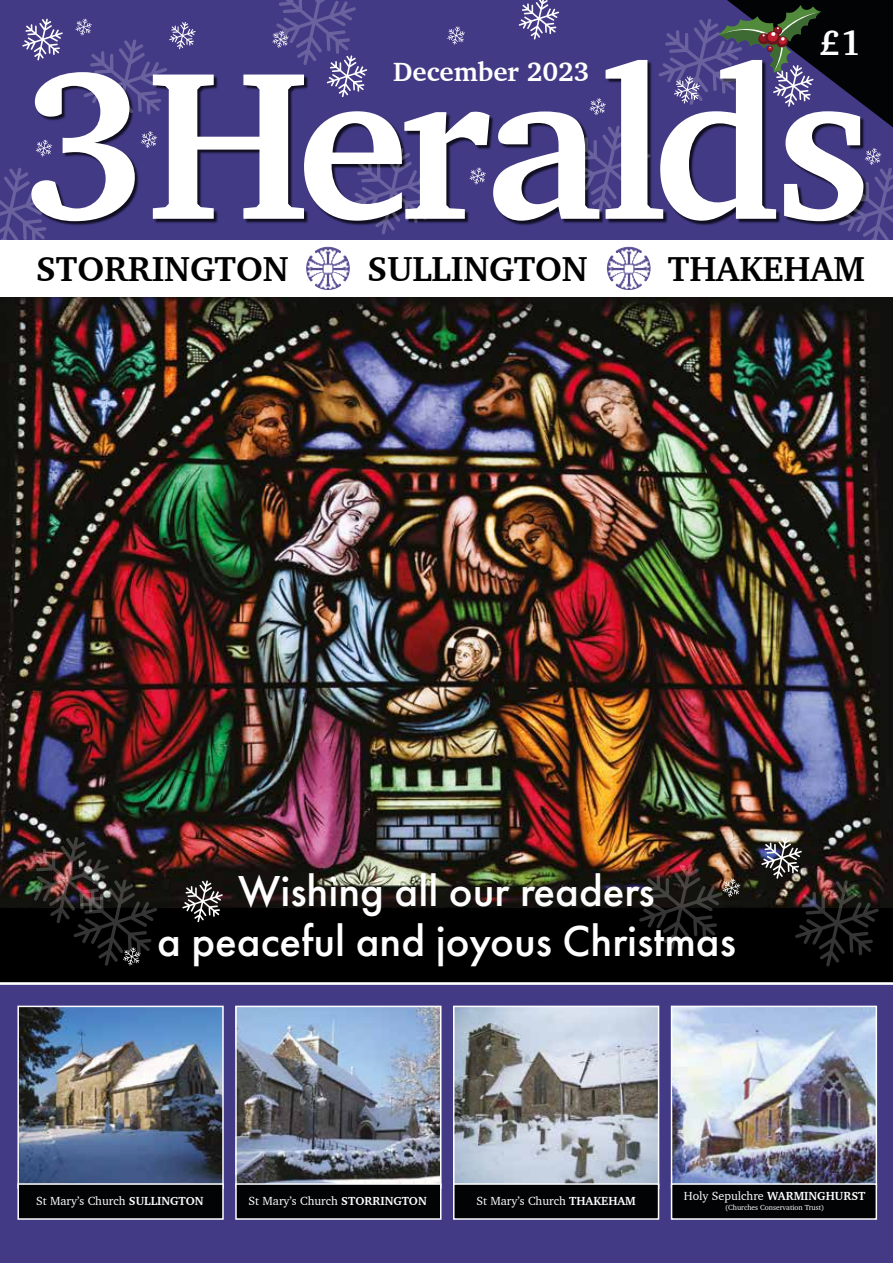
<style>
.page{position:relative;width:893px;height:1263px;background:#fff}
.page>*{position:absolute;margin:0;border:0;box-sizing:border-box;transform-origin:0 0}
.t1{font:700 214.95px "Charter BT";letter-spacing:-.025em;color:#fff}
.t2{font:500 45px/49.9px "Futura PT";color:#fff;text-align:center}
.t3{font:700 35.7px "Charter BT";color:#fff}
.t4{font:700 35.55px "Charter BT";color:#000}
.t5{font:700 27px "Charter BT";color:#fff}
.t6{font:12px "Charter BT";color:#fff}
.t7{font:7.5px "Charter BT";letter-spacing:-.005em;color:#fff}
.s1{font-weight:700}
</style>
<div class="page">
<div style="left:0;top:277px;width:893px;height:764px;background:#000"></div>
<img style="left:0;top:297px;width:893px;height:611px">
<div style="left:0;top:0;width:893px;height:242px;background:#423a85"></div>
<div style="left:33px;top:61px;width:835px;height:165px;background:#000;opacity:.75"></div>
<div style="left:0;top:240px;width:893px;height:57px;background:#fff"></div>
<img style="left:315px;top:247px;width:13px;height:17px">
<img style="left:615px;top:247px;width:14px;height:17px">
<svg style="left:22px;top:19px;width:41px;height:41px"></svg>
<svg style="left:519px;top:0;width:40px;height:40px"></svg>
<svg style="left:447px;top:26px;width:18px;height:19px"></svg>
<svg style="left:36px;top:140px;width:16px;height:17px"></svg>
<svg style="left:589px;top:98px;width:17px;height:17px"></svg>
<svg style="left:469px;top:168px;width:17px;height:16px"></svg>
<svg style="left:75px;top:19px;width:121px;height:129px"></svg>
<svg style="left:658px;top:0;width:235px;height:127px"></svg>
<svg style="left:272px;top:0;width:95px;height:97px"></svg>
<svg style="left:567px;top:126px;width:84px;height:86px"></svg>
<svg style="left:0;top:168px;width:52px;height:72px"></svg>
<svg style="left:839px;top:148px;width:54px;height:92px"></svg>
<svg style="left:350px;top:148px;width:84px;height:86px"></svg>
<div style="left:0;top:982px;width:893px;height:281px;background:#423a85"></div>
<img style="left:674px;top:1009px;width:200px;height:174px">
<div style="left:671px;top:1006px;width:206px;height:183px;border:2px solid #fff"></div>
<img style="left:456px;top:1009px;width:200px;height:174px">
<div style="left:453px;top:1006px;width:206px;height:183px;border:2px solid #fff"></div>
<img style="left:238px;top:1009px;width:200px;height:174px">
<div style="left:235px;top:1006px;width:206px;height:183px;border:2px solid #fff"></div>
<img style="left:20px;top:1009px;width:201px;height:174px">
<div style="left:17px;top:1006px;width:207px;height:183px;border:2px solid #fff"></div>
<div style="left:17px;top:1183px;width:207px;height:37px;background:#020304;border:2px solid #fff"></div>
<div style="left:235px;top:1183px;width:206px;height:37px;background:#020304;border:2px solid #fff"></div>
<div style="left:453px;top:1183px;width:206px;height:37px;background:#020304;border:2px solid #fff"></div>
<div style="left:671px;top:1183px;width:206px;height:37px;background:#020304;border:2px solid #fff"></div>
<img style="left:25px;top:837px;width:132px;height:129px">
<svg style="left:182px;top:880px;width:41px;height:42px"></svg>
<img style="left:761px;top:837px;width:118px;height:129px">
<svg style="left:639px;top:864px;width:101px;height:86px"></svg>
<h3 class="t3" style="left:819px;top:21px;width:43px">£1</h3>
<h1 class="t1" style="left:22px;top:12px;width:850px">3Heralds</h1>
<h3 class="t5" style="left:393px;top:55px;width:198px">December 2023</h3>
<h3 class="t4" style="left:36px;top:247px;width:254px">STORRINGTON</h3>
<h3 class="t4" style="left:367px;top:247px;width:222px">SULLINGTON</h3>
<h3 class="t4" style="left:668px;top:247px;width:198px">THAKEHAM</h3>
<h2 class="t2" style="left:157px;top:866px;width:580px">Wishing all our readers<br>a peaceful and joyous Christmas</h2>
<p class="t6" style="left:36px;top:1193px;width:169px">St Mary’s Church <span class="s1">SULLINGTON</span></p>
<p class="t6" style="left:248px;top:1193px;width:180px">St Mary’s Church <span class="s1">STORRINGTON</span></p>
<p class="t6" style="left:476px;top:1193px;width:161px">St Mary’s Church <span class="s1">THAKEHAM</span></p>
<p class="t6" style="left:684px;top:1188px;width:183px">Holy Sepulchre <span class="s1">WARMINGHURST</span></p>
<p class="t7" style="left:725px;top:1203px;width:101px">(Churches Conservation Trust)</p>
</div>
